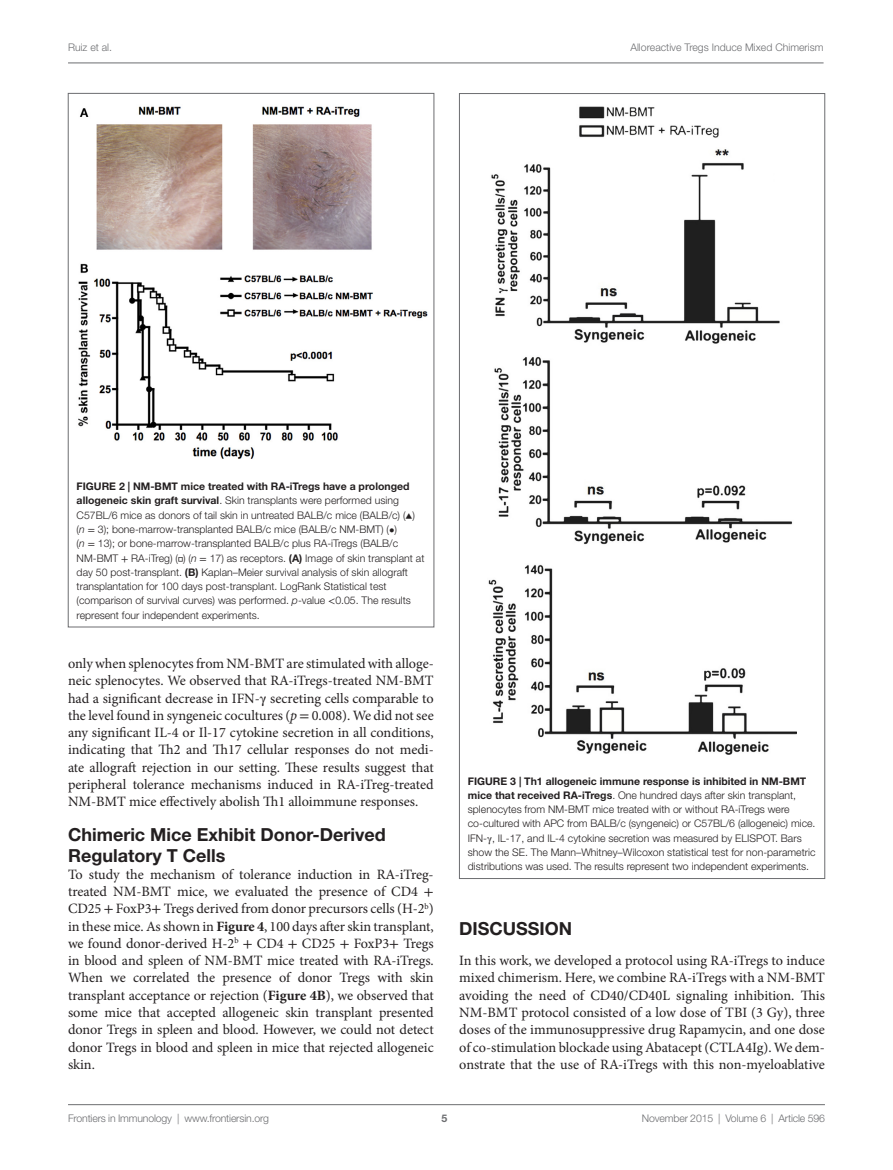
<style>
.page{position:relative;width:893px;height:1170px;background:#fff}
.page>*{position:absolute;margin:0;border:0;box-sizing:border-box;transform-origin:0 0}
.t1{font:700 18px/21px "Helvetica Neue LT Std";color:#231f20}
.t2{font:14.25px/17.2px "Minion Pro";letter-spacing:-.005em;color:#231f20;text-align:justify}
.t3{font:300 10.5px/14.2px "Helvetica Neue LT Std";color:#231f20}
.t4{font:300 10.5px "Helvetica Neue LT Std";letter-spacing:-.015em;color:#6c6d70}
.t5{font:700 10.5px "Helvetica Neue LT Std";color:#6c6d70}
.s1{font-weight:700}
.s2{font-family:"STIX General";font-weight:400}
.s3{font-style:italic}
.s4{font-family:"STIX General"}
</style>
<div class="page">
<img style="left:78px;top:106px;width:350px;height:353px">
<img style="left:488px;top:106px;width:308px;height:648px">
<hr style="left:68px;top:1104px;width:757px;height:1px;background:#6c6d70">
<hr style="left:68px;top:63px;width:756px;height:1px;background:#6c6d70">
<p class="t4" style="left:68px;top:41px;width:46px">Ruiz et al.</p>
<p class="t4" style="left:630px;top:41px;width:195px">Alloreactive Tregs Induce Mixed Chimerism</p>
<p class="t3" style="left:77px;top:479px;width:349px"><span class="s1">FIG URE 2 | NM-BMT mice treated with RA-iTregs have a prolonged allogeneic skin graft survival</span>. Skin transplants were performed using C57BL/6 mice as donors of tail skin in untreated BALB/c mice (BALB/c) (<span class="s2">▴</span>) (<span class="s3">n</span> <span class="s2">=</span> 3); bone-marrow-transplanted BALB/c mice (BALB/c NM-BMT) (<span class="s2">•</span>)<br>(<span class="s3">n</span> <span class="s2">=</span> 13); or bone-marrow-transplanted BALB/c plus RA-iTregs (BALB/c NM-BMT <span class="s2">+</span> RA-iTreg) (<span class="s2">▫</span>) (<span class="s3">n</span> <span class="s2">=</span> 17) as receptors. <span class="s1">(A)</span> Image of skin transplant at day 50 post-transplant. <span class="s1">(B)</span> Kaplan–Meier survival analysis of skin allograft transplantation for 100 days post-transplant. LogRank Statistical test (comparison of survival curves) was performed. <span class="s3">p</span>-value <span class="s2">&lt;</span>0.05. The results represent four independent experiments.</p>
<p class="t2" style="left:68px;top:655px;width:367px">only when splenocytes from NM-BMT are stimulated with alloge&shy;neic splenocytes. We observed that RA-iTregs-treated NM-BMT had a significant decrease in IFN-<span class="s4">γ</span> secreting cells comparable to the level found in syngeneic cocultures (<span class="s3">p</span> <span class="s4">=</span> 0.008). We did not see any significant IL-4 or Il-17 cytokine secretion in all conditions, indicating that Th2 and Th17 cellular responses do not medi&shy;ate allograft rejection in our setting. These results suggest that peripheral tolerance mechanisms induced in RA-iTreg-treated NM-BMT mice effectively abolish Th1 alloimmune responses.</p>
<p class="t1" style="left:68px;top:823px;width:319px">Chimeric Mice Exhibit Donor-Derived<br>Regulatory T Cells</p>
<p class="t2" style="left:68px;top:865px;width:367px">To study the mechanism of tolerance induction in RA-iTreg&shy;treated NM-BMT mice, we evaluated the presence of CD4 <span class="s4">+ </span>CD25 <span class="s4">+</span> FoxP3<span class="s4">+</span> Tregs derived from donor precursors cells (H-2<sup>b</sup>) in these mice. As shown in <span class="s1">Figure 4</span>, 100 days after skin transplant, we found donor-derived H-2<sup>b</sup> <span class="s4">+</span> CD4 <span class="s4">+</span> CD25 <span class="s4">+</span> FoxP3<span class="s4">+</span> Tregs in blood and spleen of NM-BMT mice treated with RA-iTregs.<br>When we correlated the presence of donor Tregs with skin transplant acceptance or rejection (<span class="s1">Figure 4B</span>), we observed that some mice that accepted allogeneic skin transplant presented donor Tregs in spleen and blood. However, we could not detect donor Tregs in blood and spleen in mice that rejected allogeneic skin.</p>
<p class="t3" style="left:468px;top:773px;width:349px"><span class="s1">FIGURE 3 | Th1 allogeneic immune response is inhibited in NM-BMT mice that received RA-iTregs</span>. One hundred days after skin transplant, splenocytes from NM-BMT mice treated with or without RA-iTregs were co-cultured with APC from BALB/c (syngeneic) or C57BL/6 (allogeneic) mice.<br>IFN-<span class="s2">γ</span>, IL-17, and IL-4 cytokine secretion was measured by ELISPOT. Bars show the SE. The Mann–Whitney–Wilcoxon statistical test for non-parametric distributions was used. The results represent two independent experiments.</p>
<p class="t1" style="left:459px;top:917px;width:112px">DISCUSSION</p>
<p class="t2" style="left:459px;top:951px;width:367px">In this work, we developed a protocol using RA-iTregs to induce mixed chimerism. Here, we combine RA-iTregs with a NM-BMT avoiding the need of CD40/CD40L signaling inhibition. This NM-BMT protocol consisted of a low dose of TBI (3 Gy), three doses of the immunosuppressive drug Rapamycin, and one dose of co-stimulation blockade using Abatacept (CTLA4Ig). We dem&shy;onstrate that the use of RA-iTregs with this non-myeloablative</p>
<p class="t4" style="left:68px;top:1111px;width:203px">Frontiers in Immunology | www.frontiersin.org</p>
<p class="t5" style="left:441px;top:1111px;width:7px">5</p>
<p class="t4" style="left:642px;top:1111px;width:184px">November 2015 | Volume 6 | Article 596</p>
</div>
